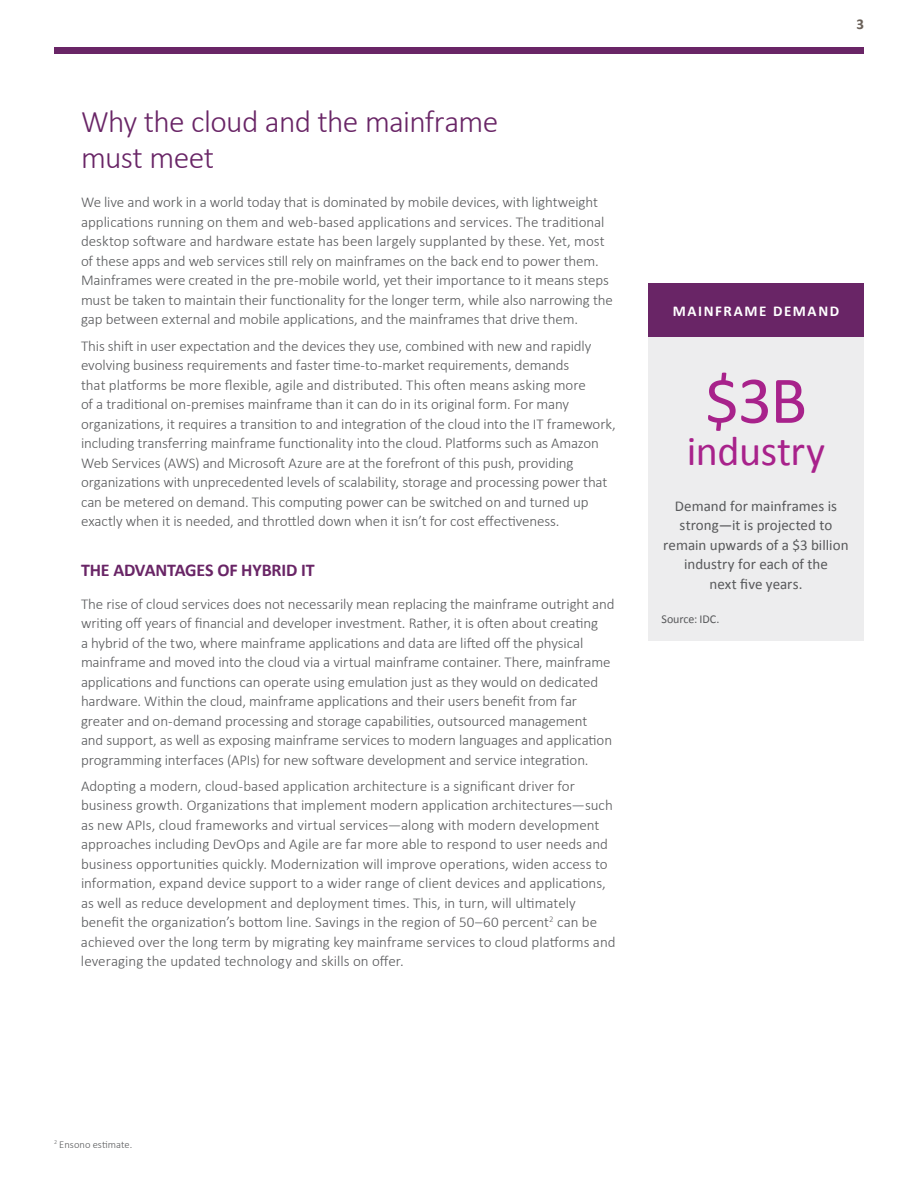
<style>
.page{position:relative;width:918px;height:1188px;background:#fff}
.page>*{position:absolute;margin:0;border:0;box-sizing:border-box;transform-origin:0 0}
.t1{font:67.5px "Calibri";color:#a8228b}
.t2{font:42px "Calibri";letter-spacing:-.01em;color:#a8228b}
.t3{font:300 31.5px/36px "Calibri";letter-spacing:-.02em;color:#692566}
.t4{font:700 18px "Calibri";letter-spacing:-.01em;color:#692566}
.t5{font:300 15px/19.5px "Calibri";letter-spacing:-.005em;color:#58595b}
.t6{font:15px/19.5px "Calibri";color:#58595b;text-align:center}
.t7{font:700 15px "Calibri";letter-spacing:.105em;color:#fff}
.t8{font:700 15px "Calibri";color:#6a6159}
.t9{font:12px "Calibri";letter-spacing:-.005em;color:#58595b}
.t10{font:300 10.5px "Calibri";letter-spacing:.005em;color:#58595b}
</style>
<div class="page">
<div style="left:54px;top:47px;width:810px;height:7px;background:#692566"></div>
<div style="left:648px;top:338px;width:216px;height:303px;background:#ededee"></div>
<div style="left:648px;top:284px;width:216px;height:54px;background:#692566"></div>
<h3 class="t3" style="left:81px;top:102px;width:419px">Why the cloud and the mainframe must meet</h3>
<p class="t5" style="left:81px;top:192px;width:533px">We live and work in a world today that is dominated by mobile devices, with lightweight applications running on them and web-based applications and services. The traditional desktop software and hardware estate has been largely supplanted by these. Yet, most of these apps and web services still rely on mainframes on the back end to power them.<br>Mainframes were created in the pre-mobile world, yet their importance to it means steps must be taken to maintain their functionality for the longer term, while also narrowing the gap between external and mobile applications, and the mainframes that drive them.</p>
<p class="t5" style="left:81px;top:335px;width:536px">This shift in user expectation and the devices they use, combined with new and rapidly evolving business requirements and faster time-to-market requirements, demands<br>that platforms be more flexible, agile and distributed. This often means asking more<br>of a traditional on-premises mainframe than it can do in its original form. For many organizations, it requires a transition to and integration of the cloud into the IT framework, including transferring mainframe functionality into the cloud. Platforms such as Amazon Web Services (AWS) and Microsoft Azure are at the forefront of this push, providing organizations with unprecedented levels of scalability, storage and processing power that can be metered on demand. This computing power can be switched on and turned up exactly when it is needed, and throttled down when it isn’t for cost effectiveness.</p>
<p class="t4" style="left:81px;top:558px;width:235px">THE ADVANTAGES OF HYBRID IT</p>
<p class="t5" style="left:81px;top:593px;width:535px">The rise of cloud services does not necessarily mean replacing the mainframe outright and writing off years of financial and developer investment. Rather, it is often about creating<br>a hybrid of the two, where mainframe applications and data are lifted off the physical mainframe and moved into the cloud via a virtual mainframe container. There, mainframe applications and functions can operate using emulation just as they would on dedicated hardware. Within the cloud, mainframe applications and their users benefit from far greater and on-demand processing and storage capabilities, outsourced management<br>and support, as well as exposing mainframe services to modern languages and application programming interfaces (APIs) for new software development and service integration.</p>
<p class="t5" style="left:81px;top:775px;width:536px">Adopting a modern, cloud-based application architecture is a significant driver for business growth. Organizations that implement modern application architectures—such as new APIs, cloud frameworks and virtual services—along with modern development approaches including DevOps and Agile are far more able to respond to user needs and business opportunities quickly. Modernization will improve operations, widen access to information, expand device support to a wider range of client devices and applications, as well as reduce development and deployment times. This, in turn, will ultimately benefit the organization’s bottom line. Savings in the region of 50–60 percent<sup>2</sup> can be achieved over the long term by migrating key mainframe services to cloud platforms and leveraging the updated technology and skills on offer.</p>
<p class="t8" style="left:856px;top:15px;width:9px">3</p>
<p class="t7" style="left:673px;top:302px;width:168px">MAINFRAME DEMAND</p>
<h1 class="t1" style="left:705px;top:358px;width:104px">$3B</h1>
<h2 class="t2" style="left:687px;top:424px;width:140px">industry</h2>
<p class="t6" style="left:663px;top:496px;width:187px">Demand for mainframes is strong—it is projected to remain upwards of a $3 billion industry for each of the<br>next five years.</p>
<p class="t9" style="left:662px;top:612px;width:59px">Source: IDC.</p>
<p class="t10" style="left:54px;top:1138px;width:80px"><sup>2</sup> Ensono estimate.</p>
</div>
